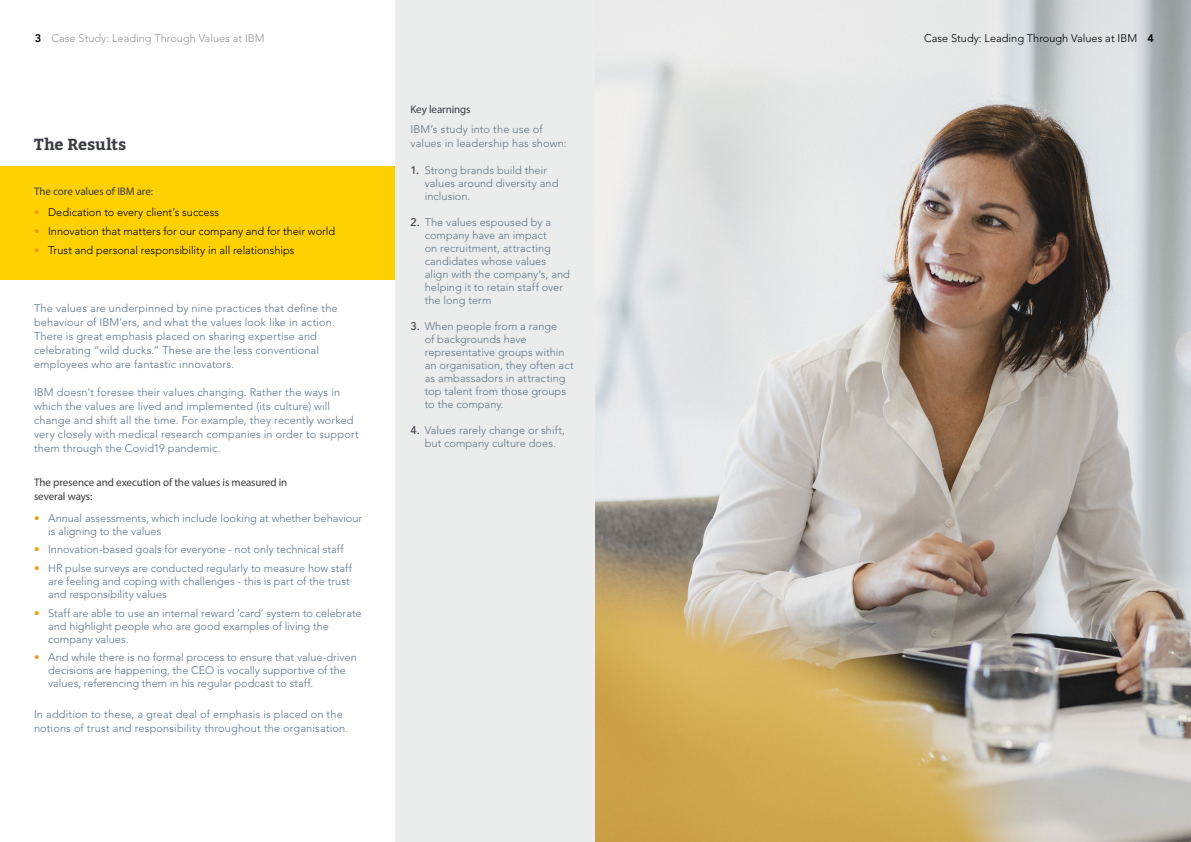
<style>
.page{position:relative;width:1191px;height:842px;background:#fff}
.page>*{position:absolute;margin:0;border:0;box-sizing:border-box;transform-origin:0 0}
.t1{font:700 16px "Bitter";letter-spacing:.005em;color:#3b3c42}
.t2{font:300 11px/13px "Avenir LT Std";letter-spacing:.005em;color:#5e7688}
.t3{font:300 11px "Avenir LT Std";color:#000}
.t4{font:11px/14px "Myriad Pro";letter-spacing:-.01em;color:#3b3c42}
.t5{font:300 11px "Avenir LT Std";color:#999}
.s1{font-weight:800;color:#000}
.s2{font-weight:800}
.s3{font-weight:800;color:#f49515}
.s4{font-weight:500;color:#3b3c42}
</style>
<div class="page">
<div style="left:0;top:166px;width:395px;height:113px;background:#ffd100"></div>
<div style="left:395px;top:0;width:200px;height:842px;background:#ebecec"></div>
<img style="left:595px;top:0;width:596px;height:842px">
<p class="t5" style="left:35px;top:32px;width:231px"><span class="s1">3</span> Case Study: Leading Through Values at IBM</p>
<p class="t3" style="left:924px;top:32px;width:231px">Case Study: Leading Through Values at IBM <span class="s2">4</span></p>
<h1 class="t1" style="left:34px;top:134px;width:94px">The Results</h1>
<p class="t4" style="left:34px;top:184px;width:120px">The core values of IBM are:</p>
<p class="t3" style="left:34px;top:206px;width:187px"><span class="s3">•</span> Dedication to every client’s success</p>
<p class="t3" style="left:34px;top:225px;width:303px"><span class="s3">•</span> Innovation that matters for our company and for their world</p>
<p class="t3" style="left:34px;top:243px;width:262px"><span class="s3">•</span> Trust and personal responsibility in all relationships</p>
<p class="t2" style="left:34px;top:302px;width:305px;line-height:14px">The values are underpinned by nine practices that define the behaviour of IBM’ers, and what the values look like in action.<br>There is great emphasis placed on sharing expertise and celebrating “wild ducks.” These are the less conventional employees who are fantastic innovators.</p>
<p class="t2" style="left:34px;top:386px;width:326px;line-height:14px">IBM doesn't foresee their values changing. Rather the ways in which the values are lived and implemented (its culture) will change and shift all the time. For example, they recently worked very closely with medical research companies in order to support them through the Covid19 pandemic.</p>
<p class="t4" style="left:34px;top:475px;width:255px">The presence and execution of the values is measured in several ways:</p>
<p class="t2" style="left:48px;top:511px;width:315px;text-indent:-14px"><span class="s3">•</span> Annual assessments, which include looking at whether behaviour is aligning to the values</p>
<p class="t2" style="left:34px;top:543px;width:311px"><span class="s3">•</span> Innovation-based goals for everyone - not only technical staff</p>
<p class="t2" style="left:48px;top:562px;width:305px;text-indent:-14px"><span class="s3">•</span> HR pulse surveys are conducted regularly to measure how staff are feeling and coping with challenges - this is part of the trust and responsibility values</p>
<p class="t2" style="left:48px;top:606px;width:315px;text-indent:-14px"><span class="s3">•</span> Staff are able to use an internal reward ‘card’ system to celebrate and highlight people who are good examples of living the company values.</p>
<p class="t2" style="left:48px;top:651px;width:310px;text-indent:-14px"><span class="s3">•</span> And while there is no formal process to ensure that value-driven decisions are happening, the CEO is vocally supportive of the values, referencing them in his regular podcast to staff.</p>
<p class="t2" style="left:34px;top:707px;width:316px;line-height:14px">In addition to these, a great deal of emphasis is placed on the notions of trust and responsibility throughout the organisation.</p>
<p class="t4" style="left:410px;top:103px;width:61px">Key learnings</p>
<p class="t2" style="left:410px;top:122px;width:157px;line-height:14px">IBM’s study into the use of values in leadership has shown:</p>
<p class="t2" style="left:425px;top:164px;width:135px;text-indent:-14px"><span class="s4">1.</span> Strong brands build their values around diversity and inclusion.</p>
<p class="t2" style="left:425px;top:216px;width:147px;text-indent:-14px"><span class="s4">2.</span> The values espoused by a company have an impact<br>on recruitment, attracting candidates whose values align with the company’s, and helping it to retain staff over the long term</p>
<p class="t2" style="left:425px;top:320px;width:150px;text-indent:-14px"><span class="s4">3.</span> When people from a range<br>of backgrounds have representative groups within an organisation, they often act as ambassadors in attracting top talent from those groups to the company.</p>
<p class="t2" style="left:410px;top:424px;width:156px;text-align:center"><span class="s4">4.</span> Values rarely change or shift, but company culture does.</p>
</div>
